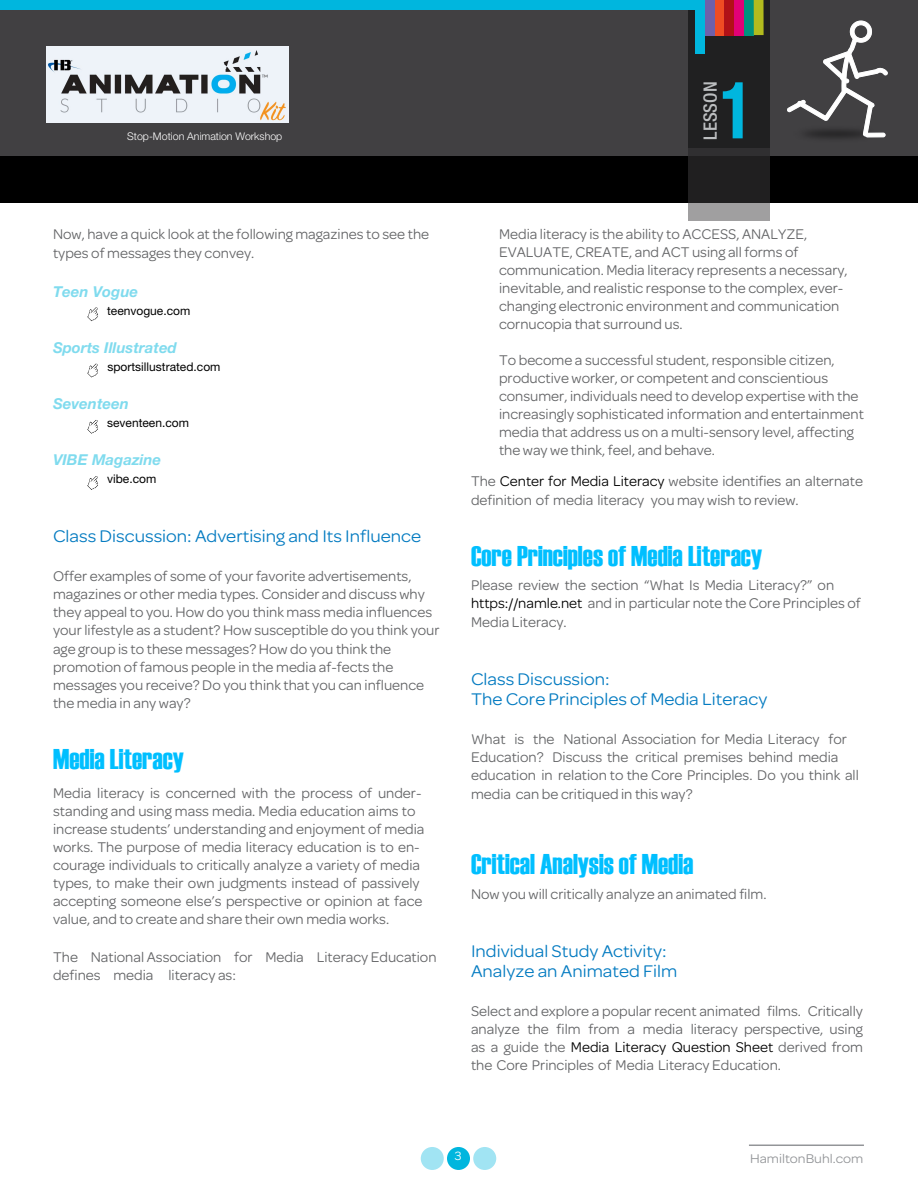
<style>
.page{position:relative;width:918px;height:1188px;background:#fff}
.page>*{position:absolute;margin:0;border:0;box-sizing:border-box;transform-origin:0 0}
.t1{font:700 condensed 79.2px "Helvetica Neue LT Pro";color:#00b6de;scale:.88 1}
.t2{font:28.5px "Haettenschweiler";color:#00bfff}
.t3{font:500 condensed 18.45px "Helvetica Neue LT Pro";color:#bcbec0}
.t4{font:18px/20px "Omnes";color:#047bc1;scale:1.05 1}
.t5{font:15px/18px "Omnes";color:#636466}
.t6{font:italic 700 15px "Helvetica Neue LT Pro";color:#80dbee}
.t7{font:13.5px "Omnes";color:#939598;scale:1.05 1}
.t8{font:12.75px "Omnes";color:#fff}
.t9{font:12px "Helvetica Neue LT Pro";color:#000}
.t10{font:300 10.65px "Helvetica Neue LT Pro";color:#fff}
.t11{font:3.15px "Myriad Pro";color:#fff}
.s1{color:#000}
</style>
<div class="page">
<div style="left:0;top:0;width:917px;height:173px;background:#414042"></div>
<div style="left:688px;top:0;width:81px;height:185px;background:#202021"></div>
<div style="left:694px;top:0;width:10px;height:54px;background:#00b6de"></div>
<div style="left:704px;top:0;width:10px;height:35px;background:#6f60aa"></div>
<div style="left:714px;top:0;width:10px;height:35px;background:#f04c23"></div>
<div style="left:733px;top:0;width:10px;height:35px;background:#e20177"></div>
<div style="left:743px;top:0;width:10px;height:35px;background:#00927e"></div>
<div style="left:753px;top:0;width:10px;height:35px;background:#b2bb1e"></div>
<div style="left:724px;top:0;width:9px;height:35px;background:#b11117"></div>
<div style="left:0;top:156px;width:917px;height:47px;background:#000"></div>
<svg style="left:688px;top:148px;width:81px;height:73px;background:#414041"></svg>
<div style="left:0;top:0;width:703px;height:9px;background:#00b6de"></div>
<div style="left:420px;top:1147px;width:23px;height:23px;background:#a1e4f3;border-radius:50%"></div>
<div style="left:447px;top:1147px;width:23px;height:23px;background:#00b6de;border-radius:50%"></div>
<div style="left:473px;top:1147px;width:23px;height:23px;background:#a1e4f3;border-radius:50%"></div>
<hr style="left:748px;top:1145px;width:115px;height:1px;background:#939598">
<svg style="left:87px;top:307px;width:11px;height:14px"></svg>
<svg style="left:87px;top:364px;width:11px;height:13px"></svg>
<svg style="left:87px;top:420px;width:11px;height:14px"></svg>
<svg style="left:87px;top:476px;width:11px;height:14px"></svg>
<img style="left:830px;top:138px;width:14px;height:1px">
<svg style="left:787px;top:20px;width:101px;height:118px"></svg>
<img style="left:46px;top:47px;width:242px;height:75px">
<p class="t10" style="left:127px;top:130px;width:156px">Stop-Motion Animation Workshop</p>
<p class="t3" style="left:699px;top:140px;width:60px;rotate:-90deg">LESSON</p>
<h1 class="t1" style="left:719px;top:62px;width:39px">1</h1>
<p class="t5" style="left:53px;top:224px;width:377px;line-height:19.4px">Now, have a quick look at the following magazines to see the types of messages they convey.</p>
<p class="t6" style="left:53px;top:282px;width:87px">Teen Vogue</p>
<p class="t9" style="left:107px;top:303px;width:85px">teenvogue.com</p>
<p class="t6" style="left:53px;top:338px;width:125px">Sports Illustrated</p>
<p class="t9" style="left:107px;top:359px;width:114px">sportsillustrated.com</p>
<p class="t6" style="left:53px;top:395px;width:77px">Seventeen</p>
<p class="t9" style="left:107px;top:416px;width:83px">seventeen.com</p>
<p class="t6" style="left:53px;top:451px;width:110px">VIBE Magazine</p>
<p class="t9" style="left:107px;top:472px;width:51px">vibe.com</p>
<p class="t11" style="left:127px;top:307px;width:2px">]</p>
<p class="t11" style="left:127px;top:363px;width:2px">]</p>
<p class="t11" style="left:127px;top:420px;width:2px">]</p>
<p class="t11" style="left:127px;top:476px;width:2px">]</p>
<p class="t4" style="left:53px;top:525px;width:352px">Class Discussion: Advertising and Its Influence</p>
<p class="t5" style="left:53px;top:566px;width:388px">Offer examples of some of your favorite advertisements, magazines or other media types. Consider and discuss why they appeal to you. How do you think mass media influences your lifestyle as a student? How susceptible do you think your age group is to these messages? How do you think the promotion of famous people in the media af-fects the messages you receive? Do you think that you can influence the media in any way?</p>
<h2 class="t2" style="left:53px;top:740px;width:132px">Media Literacy</h2>
<p class="t5" style="left:53px;top:783px;width:373px">Media literacy is concerned with the process of under&shy;standing and using mass media. Media education aims to increase students’ understanding and enjoyment of media works. The purpose of media literacy education is to en&shy;courage individuals to critically analyze a variety of media types, to make their own judgments instead of passively accepting someone else’s perspective or opinion at face value, and to create and share their own media works.</p>
<p class="t5" style="left:53px;top:947px;width:385px">The National Association for Media Literacy Education defines media literacy as:</p>
<p class="t5" style="left:499px;top:224px;width:350px">Media literacy is the ability to ACCESS, ANALYZE, EVALUATE, CREATE, and ACT using all forms of communication. Media literacy represents a necessary, inevitable, and realistic response to the complex, ever&shy;changing electronic environment and communication cornucopia that surround us.</p>
<p class="t5" style="left:499px;top:350px;width:366px">To become a successful student, responsible citizen, productive worker, or competent and conscientious consumer, individuals need to develop expertise with the increasingly sophisticated information and entertainment media that address us on a multi-sensory level, affecting the way we think, feel, and behave.</p>
<p class="t5" style="left:471px;top:470px;width:393px;line-height:19.4px">The <span class="s1">Center for Media Literacy</span> website identifies an alternate definition of media literacy you may wish to review.</p>
<h2 class="t2" style="left:471px;top:536px;width:292px">Core Principles of Media Literacy</h2>
<p class="t5" style="left:471px;top:574px;width:391px;line-height:18.6px">Please review the section “What Is Media Literacy?” on <span class="s1">https://namle.net</span> and in particular note the Core Principles of<br>Media Literacy.</p>
<p class="t4" style="left:471px;top:668px;width:283px">Class Discussion:<br>The Core Principles of Media Literacy</p>
<p class="t5" style="left:471px;top:729px;width:389px;line-height:18.5px">What is the National Association for Media Literacy for Education? Discuss the critical premises behind media education in relation to the Core Principles. Do you think all media can be critiqued in this way?</p>
<h2 class="t2" style="left:471px;top:844px;width:224px">Critical Analysis of Media</h2>
<p class="t5" style="left:471px;top:884px;width:297px">Now you will critically analyze an animated film.</p>
<p class="t4" style="left:471px;top:940px;width:198px">Individual Study Activity:<br>Analyze an Animated Film</p>
<p class="t5" style="left:471px;top:1001px;width:393px;text-align:justify">Select and explore a popular recent animated films. Critically analyze the film from a media literacy perspective, using as a guide the <span class="s1">Media Literacy Question Sheet</span> derived from the Core Principles of Media Literacy Education.</p>
<p class="t8" style="left:454px;top:1148px;width:8px">3</p>
<p class="t7" style="left:749px;top:1149px;width:109px">HamiltonBuhl.com</p>
</div>
